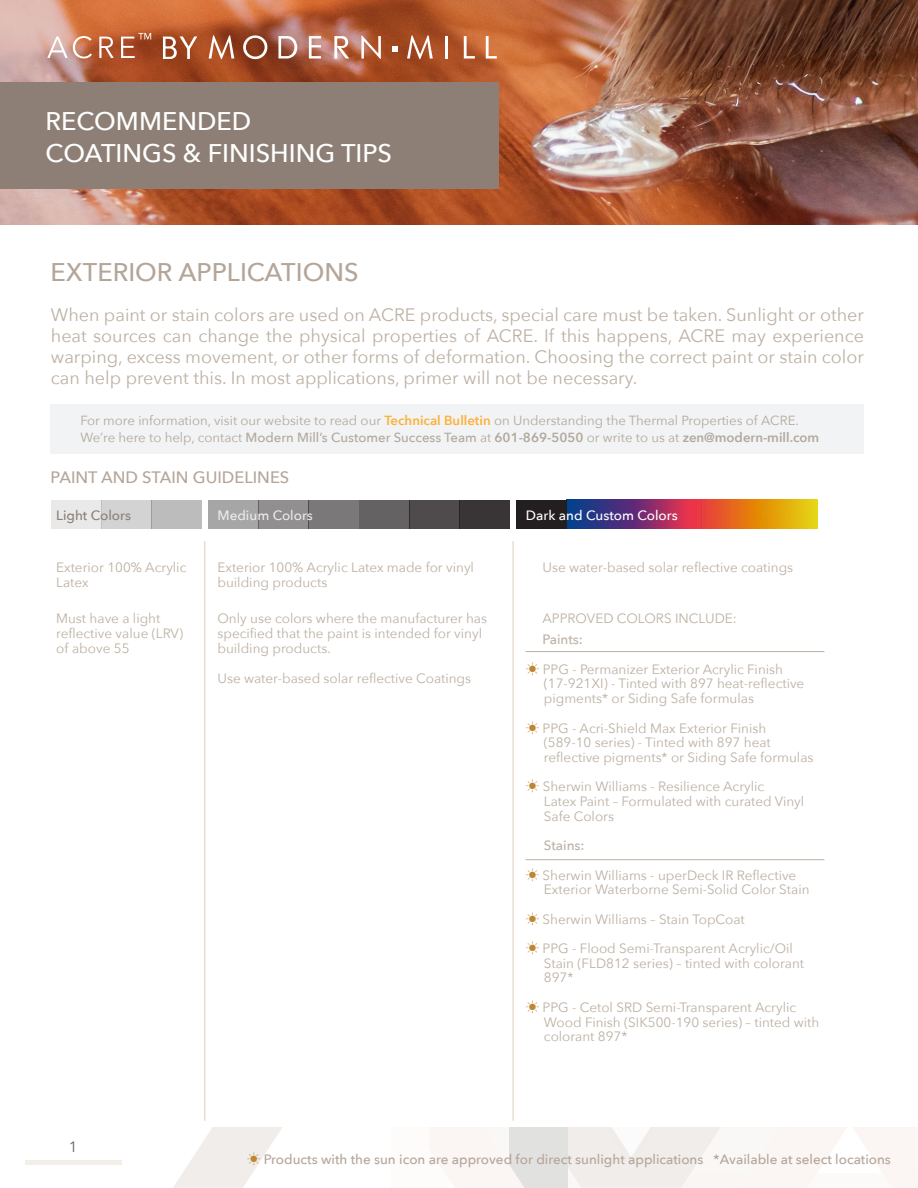
<style>
.page{position:relative;width:918px;height:1188px;background:#fff}
.page>*{position:absolute;margin:0;border:0;box-sizing:border-box;transform-origin:0 0}
.main_title{font:500 25.5px/31.5px "Avenir Next";color:#fff}
.main_title-2{font:500 25.5px "Avenir Next";color:#b4a599}
.PARAGRAPH{font:18px/21px "Avenir Next";color:#bdb1a4;text-align:justify}
.titles_-_small{font:500 16.5px "Avenir Next";color:#b4a599}
.t1{font:15px "Avenir Next";color:#6a6664}
.TABLE_TEXT{font:13.5px/15px "Avenir Next";color:#bdb1a4}
.t2{font:500 13.5px "Avenir Next";color:#b4a599}
.TABLE_TEXT-2{font:500 13.5px "Avenir Next";color:#fff}
.TABLE_TEXT-3{font:500 13.5px "Avenir Next";color:#bdb1a4}
.TABLE_TEXT-4{font:500 13.5px "Avenir Next";color:#ecebe9}
.TABLE_TEXT-5{font:500 13.5px "Avenir Next";color:#8d7f75}
.callout{font:13.2px/16.5px "Avenir Next";color:#b2a99d}
.s1{font-weight:600;color:#fcb13b}
.s2{font-weight:500}
.s3{font-weight:600}
.s4{font-family:"Koz Go Pr 6 N";color:#bd8733}
.s5{font-family:"Koz Go Pr 6 N";font-weight:400;color:#bd8733}
</style>
<div class="page">
<div style="left:25px;top:1160px;width:96px;height:5px;background:#f4eee9"></div>
<svg style="left:213px;top:1127px;width:69px;height:40px;fill:#f0edeb"></svg>
<svg style="left:450px;top:1127px;width:329px;height:61px"></svg>
<svg style="left:429px;top:1127px;width:21px;height:53px"></svg>
<svg style="left:779px;top:1127px;width:138px;height:61px"></svg>
<div style="left:51px;top:404px;width:813px;height:49px;background:#f2f3f4"></div>
<img style="left:0;top:0;width:918px;height:224px">
<div style="left:0;top:82px;width:498px;height:107px;background:#8d7f75"></div>
<svg style="left:47px;top:36px;width:45px;height:23px"></svg>
<svg style="left:99px;top:37px;width:15px;height:21px"></svg>
<svg style="left:392px;top:47px;width:5px;height:5px"></svg>
<svg style="left:163px;top:36px;width:34px;height:23px"></svg>
<svg style="left:407px;top:35px;width:26px;height:24px"></svg>
<svg style="left:209px;top:35px;width:25px;height:24px"></svg>
<svg style="left:243px;top:35px;width:24px;height:24px"></svg>
<svg style="left:278px;top:36px;width:19px;height:23px"></svg>
<svg style="left:309px;top:36px;width:12px;height:23px"></svg>
<svg style="left:334px;top:36px;width:15px;height:23px"></svg>
<svg style="left:361px;top:36px;width:20px;height:23px"></svg>
<hr style="left:445px;top:36px;width:3px;height:23px;background:#fff">
<svg style="left:464px;top:36px;width:11px;height:23px"></svg>
<svg style="left:486px;top:36px;width:11px;height:23px"></svg>
<svg style="left:121px;top:33px;width:30px;height:25px"></svg>
<svg style="left:567px;top:500px;width:250px;height:29px;background:#a65a46"></svg>
<div style="left:152px;top:500px;width:50px;height:29px;background:#bdbcbc"></div>
<div style="left:101px;top:500px;width:51px;height:29px;background:#d3d3d3"></div>
<div style="left:51px;top:500px;width:50px;height:29px;background:#e9e9e9"></div>
<div style="left:460px;top:500px;width:50px;height:29px;background:#393536"></div>
<div style="left:409px;top:500px;width:51px;height:29px;background:#4f4b4c"></div>
<div style="left:359px;top:500px;width:50px;height:29px;background:#656263"></div>
<div style="left:309px;top:500px;width:50px;height:29px;background:#7b7879"></div>
<div style="left:258px;top:500px;width:51px;height:29px;background:#918f8f"></div>
<div style="left:208px;top:500px;width:50px;height:29px;background:#a7a6a6"></div>
<div style="left:517px;top:500px;width:50px;height:29px;background:#231f20"></div>
<hr style="left:204px;top:541px;width:1px;height:52px;background:#e7ddd4">
<hr style="left:512px;top:541px;width:2px;height:52px;background:#e7ddd4">
<hr style="left:204px;top:593px;width:1px;height:528px;background:#e7ddd4">
<hr style="left:512px;top:593px;width:2px;height:528px;background:#e7ddd4">
<hr style="left:526px;top:859px;width:298px;height:1px;background:#bdb1a4">
<hr style="left:526px;top:651px;width:298px;height:1px;background:#bdb1a4">
<p class="main_title" style="left:46px;top:105px;width:348px">RECOMMENDED<br>COATINGS &amp; FINISHING TIPS</p>
<p class="main_title-2" style="left:51px;top:250px;width:310px">EXTERIOR APPLICATIONS</p>
<p class="PARAGRAPH" style="left:51px;top:303px;width:815px">When paint or stain colors are used on ACRE products, special care must be taken. Sunlight or other heat sources can change the physical properties of ACRE. If this happens, ACRE may experience warping, excess movement, or other forms of deformation. Choosing the correct paint or stain color can help prevent this. In most applications, primer will not be necessary.</p>
<p class="callout" style="left:80px;top:412px;width:740px">For more information, visit our website to read our <span class="s1">Technical Bulletin</span> on Understanding the Thermal Properties of ACRE.<br>We’re here to help, contact <span class="s2">Modern Mill’s Customer Success Team</span> at <span class="s3">601-869-5050</span> or write to us at <span class="s3">zen@modern-mill.com</span></p>
<p class="titles_-_small" style="left:51px;top:464px;width:240px">PAINT AND STAIN GUIDELINES</p>
<p class="TABLE_TEXT-5" style="left:56px;top:503px;width:76px">Light Colors</p>
<p class="TABLE_TEXT-4" style="left:217px;top:503px;width:97px">Medium Colors</p>
<p class="TABLE_TEXT-2" style="left:526px;top:503px;width:153px">Dark and Custom Colors</p>
<p class="TABLE_TEXT" style="left:56px;top:559px;width:132px">Exterior 100% Acrylic<br>Latex</p>
<p class="TABLE_TEXT" style="left:217px;top:559px;width:258px">Exterior 100% Acrylic Latex made for vinyl building products</p>
<p class="TABLE_TEXT" style="left:542px;top:559px;width:252px">Use water-based solar reflective coatings</p>
<p class="TABLE_TEXT" style="left:56px;top:610px;width:128px">Must have a light reflective value (LRV) of above 55</p>
<p class="TABLE_TEXT" style="left:217px;top:610px;width:271px">Only use colors where the manufacturer has specified that the paint is intended for vinyl building products.</p>
<p class="TABLE_TEXT" style="left:217px;top:670px;width:255px">Use water-based solar reflective Coatings</p>
<p class="TABLE_TEXT" style="left:542px;top:610px;width:196px">APPROVED COLORS INCLUDE:</p>
<p class="TABLE_TEXT-3" style="left:542px;top:628px;width:42px">Paints:</p>
<p class="TABLE_TEXT" style="left:526px;top:661px;width:259px"><span class="s4">☀</span> PPG - Permanizer Exterior Acrylic Finish</p>
<p class="TABLE_TEXT" style="left:544px;top:676px;width:262px">(17-921XI) - Tinted with 897 heat-reflective</p>
<p class="TABLE_TEXT" style="left:544px;top:690px;width:212px">pigments* or Siding Safe formulas</p>
<p class="TABLE_TEXT" style="left:526px;top:720px;width:242px"><span class="s4">☀</span> PPG - Acri-Shield Max Exterior Finish</p>
<p class="TABLE_TEXT" style="left:544px;top:735px;width:228px">(589-10 series) - Tinted with 897 heat</p>
<p class="TABLE_TEXT" style="left:544px;top:749px;width:271px">reflective pigments* or Siding Safe formulas</p>
<p class="TABLE_TEXT" style="left:526px;top:779px;width:240px"><span class="s4">☀</span> Sherwin Williams - Resilience Acrylic</p>
<p class="TABLE_TEXT" style="left:544px;top:793px;width:262px">Latex Paint – Formulated with curated Vinyl</p>
<p class="TABLE_TEXT" style="left:544px;top:808px;width:72px">Safe Colors</p>
<p class="TABLE_TEXT-3" style="left:544px;top:834px;width:42px">Stains:</p>
<p class="TABLE_TEXT" style="left:526px;top:867px;width:272px"><span class="s4">☀</span> Sherwin Williams - uperDeck IR Reflective</p>
<p class="TABLE_TEXT" style="left:544px;top:882px;width:267px">Exterior Waterborne Semi-Solid Color Stain</p>
<p class="TABLE_TEXT" style="left:526px;top:911px;width:220px"><span class="s4">☀</span> Sherwin Williams – Stain TopCoat</p>
<p class="TABLE_TEXT" style="left:526px;top:940px;width:269px"><span class="s4">☀</span> PPG - Flood Semi-Transparent Acrylic/Oil</p>
<p class="TABLE_TEXT" style="left:544px;top:955px;width:262px">Stain (FLD812 series) – tinted with colorant</p>
<p class="TABLE_TEXT" style="left:544px;top:970px;width:31px">897*</p>
<p class="TABLE_TEXT" style="left:526px;top:999px;width:272px"><span class="s4">☀</span> PPG - Cetol SRD Semi-Transparent Acrylic</p>
<p class="TABLE_TEXT" style="left:544px;top:1014px;width:277px">Wood Finish (SIK500-190 series) – tinted with</p>
<p class="TABLE_TEXT" style="left:544px;top:1029px;width:85px">colorant 897*</p>
<p class="t1" style="left:69px;top:1135px;width:10px">1</p>
<p class="t2" style="left:247px;top:1148px;width:645px"><span class="s5">☀</span> Products with the sun icon are approved for direct sunlight applications *Available at select locations</p>
</div>
